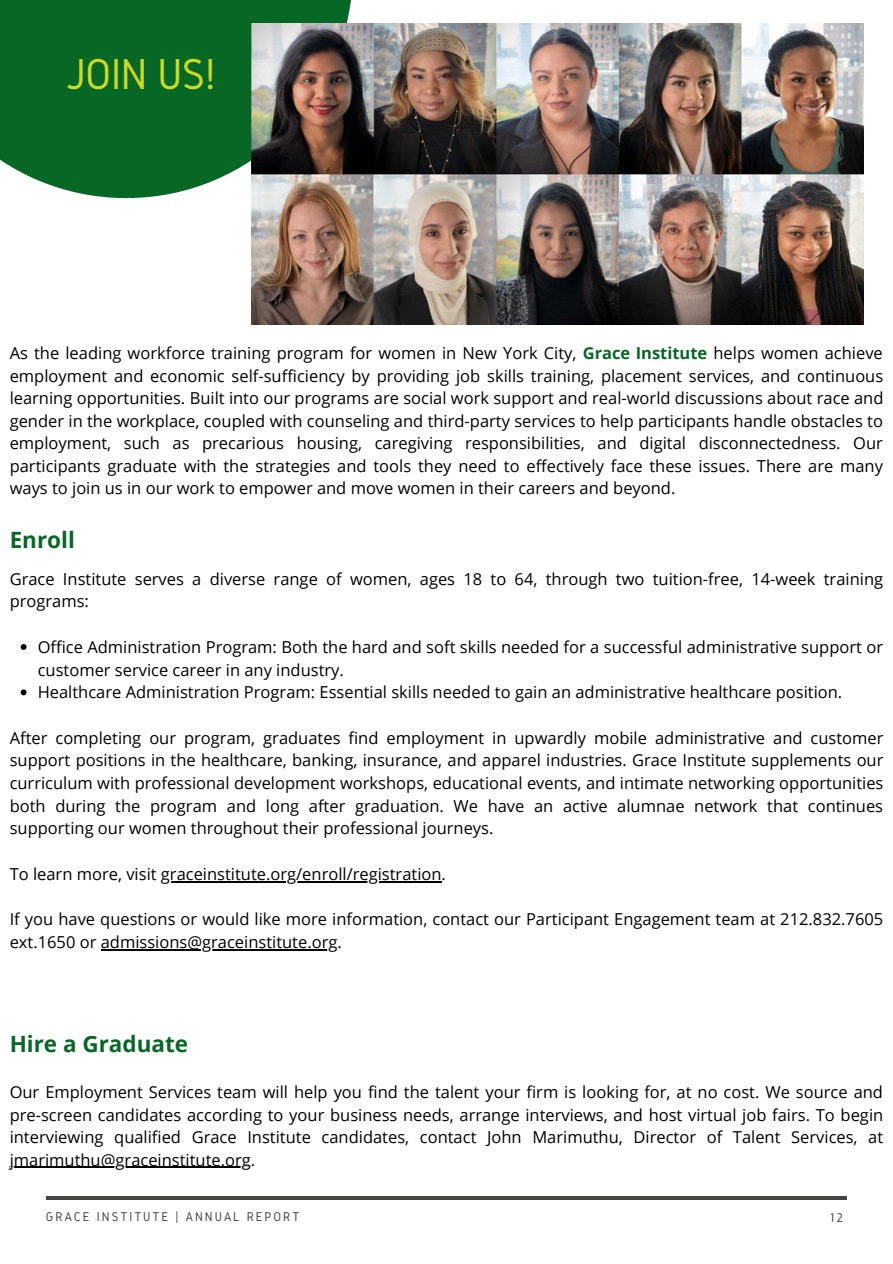
<style>
.page{position:relative;width:893px;height:1264px;background:#fff}
.page>*{position:absolute;margin:0;border:0;box-sizing:border-box;transform-origin:0 0}
.t1{font:45px "Gidole";letter-spacing:-.01em;color:#cdd922}
.t2{font:700 22.5px "Open Sans";color:#076725}
.t3{font:16.5px/22.5px "Open Sans";color:#000}
.t4{font:13.2px "Gidole";letter-spacing:.15em;color:#444440}
.s1{font-weight:700;color:#076725}
</style>
<div class="page">
<svg style="left:21px;top:644px;width:6px;height:6px"></svg>
<svg style="left:21px;top:689px;width:6px;height:6px"></svg>
<hr style="left:161px;top:881px;width:280px;height:1px;background:#000">
<hr style="left:101px;top:949px;width:236px;height:1px;background:#000">
<div style="left:0;top:0;width:353px;height:198px;background:#076725"></div>
<hr style="left:46px;top:1196px;width:800px;height:3px;background:#444440">
<img style="left:251px;top:23px;width:612px;height:301px">
<hr style="left:10px;top:1166px;width:241px;height:1px;background:#000">
<p class="t1" style="left:66px;top:50px;width:152px">JOIN US!</p>
<p class="t3" style="left:10px;top:341px;width:875px;text-align:justify">As the leading workforce training program for women in New York City, <span class="s1">Grace Institute</span> helps women achieve employment and economic self-sufficiency by providing job skills training, placement services, and continuous learning opportunities. Built into our programs are social work support and real-world discussions about race and gender in the workplace, coupled with counseling and third-party services to help participants handle obstacles to employment, such as precarious housing, caregiving responsibilities, and digital disconnectedness. Our participants graduate with the strategies and tools they need to effectively face these issues. There are many ways to join us in our work to empower and move women in their careers and beyond.</p>
<p class="t2" style="left:10px;top:524px;width:67px">Enroll</p>
<p class="t3" style="left:10px;top:567px;width:874px">Grace Institute serves a diverse range of women, ages 18 to 64, through two tuition-free, 14-week training programs:</p>
<p class="t3" style="left:38px;top:635px;width:846px">Office Administration Program: Both the hard and soft skills needed for a successful administrative support or customer service career in any industry.</p>
<p class="t3" style="left:38px;top:680px;width:806px">Healthcare Administration Program: Essential skills needed to gain an administrative healthcare position.</p>
<p class="t3" style="left:10px;top:726px;width:875px;text-align:justify">After completing our program, graduates find employment in upwardly mobile administrative and customer support positions in the healthcare, banking, insurance, and apparel industries. Grace Institute supplements our curriculum with professional development workshops, educational events, and intimate networking opportunities both during the program and long after graduation. We have an active alumnae network that continues supporting our women throughout their professional journeys.</p>
<p class="t3" style="left:10px;top:862px;width:438px">To learn more, visit graceinstitute.org/enroll/registration.</p>
<p class="t3" style="left:10px;top:907px;width:875px">If you have questions or would like more information, contact our Participant Engagement team at 212.832.7605 ext.1650 or admissions@graceinstitute.org.</p>
<p class="t2" style="left:10px;top:1028px;width:180px">Hire a Graduate</p>
<p class="t3" style="left:10px;top:1080px;width:875px;text-align:justify">Our Employment Services team will help you find the talent your firm is looking for, at no cost. We source and pre-screen candidates according to your business needs, arrange interviews, and host virtual job fairs. To begin interviewing qualified Grace Institute candidates, contact John Marimuthu, Director of Talent Services, at jmarimuthu@graceinstitute.org.</p>
<p class="t4" style="left:46px;top:1209px;width:255px">GRACE INSTITUTE | ANNUAL REPORT</p>
<p class="t4" style="left:829px;top:1210px;width:15px">12</p>
</div>
